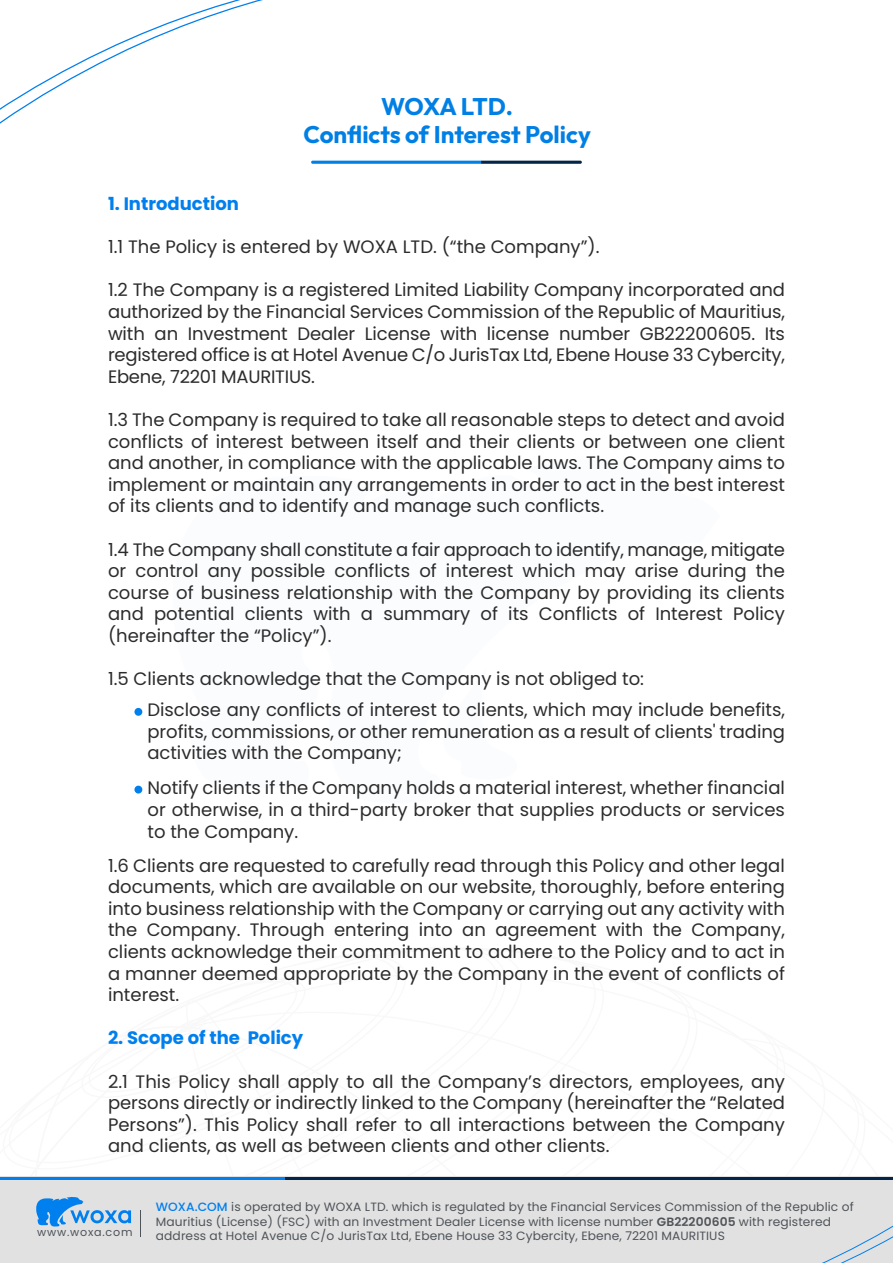
<style>
.page{position:relative;width:893px;height:1263px;background:#fff}
.page>*{position:absolute;margin:0;border:0;box-sizing:border-box;transform-origin:0 0}
.t1{font:700 24px/28.8px "Outfit";letter-spacing:-.005em;color:#007fe5;text-align:center}
.t2{font:18px/21.6px "Poppins";color:#2c2c2c;text-align:justify}
.t3{font:700 18px "Poppins";color:#007fee}
.t4{font:12px/14.7px "Poppins";letter-spacing:.005em;color:#4f5459}
.t5{font:10.95px "Poppins";letter-spacing:.07em;color:#4f5459}
.s1{font-weight:500;color:#007fee}
.s2{font-weight:600}
</style>
<div class="page">
<svg style="left:0;top:0;width:263px;height:124px"></svg>
<div style="left:0;top:1176px;width:893px;height:87px;background:#e1e1e1"></div>
<svg style="left:311px;top:161px;width:271px;height:3px"></svg>
<div style="left:134px;top:786px;width:8px;height:7px;background:#007fee;border-radius:50%"></div>
<div style="left:134px;top:708px;width:8px;height:8px;background:#007fee;border-radius:50%"></div>
<h1 class="t1" style="left:304px;top:93px;width:289px">WOXA LTD.<br>Conflicts of Interest Policy</h1>
<p class="t3" style="left:108px;top:193px;width:133px">1. Introduction</p>
<p class="t2" style="left:108px;top:236px;width:493px">1.1 The Policy is entered by WOXA LTD. (“the Company”).</p>
<p class="t2" style="left:108px;top:279px;width:678px">1.2 The Company is a registered Limited Liability Company incorporated and authorized by the Financial Services Commission of the Republic of Mauritius, with an Investment Dealer License with license number GB22200605. Its registered office is at Hotel Avenue C/o JurisTax Ltd, Ebene House 33 Cybercity, Ebene, 72201 MAURITIUS.</p>
<p class="t2" style="left:108px;top:409px;width:678px">1.3 The Company is required to take all reasonable steps to detect and avoid conflicts of interest between itself and their clients or between one client and another, in compliance with the applicable laws. The Company aims to implement or maintain any arrangements in order to act in the best interest of its clients and to identify and manage such conflicts.</p>
<p class="t2" style="left:108px;top:539px;width:678px">1.4 The Company shall constitute a fair approach to identify, manage, mitigate or control any possible conflicts of interest which may arise during the course of business relationship with the Company by providing its clients and potential clients with a summary of its Conflicts of Interest Policy (hereinafter the “Policy”).</p>
<p class="t2" style="left:108px;top:668px;width:538px">1.5 Clients acknowledge that the Company is not obliged to:</p>
<p class="t2" style="left:147px;top:699px;width:639px">Disclose any conflicts of interest to clients, which may include benefits, profits, commissions, or other remuneration as a result of clients' trading activities with the Company;</p>
<p class="t2" style="left:147px;top:777px;width:639px">Notify clients if the Company holds a material interest, whether financial or otherwise, in a third-party broker that supplies products or services to the Company.</p>
<p class="t2" style="left:108px;top:854px;width:678px">1.6 Clients are requested to carefully read through this Policy and other legal documents, which are available on our website, thoroughly, before entering into business relationship with the Company or carrying out any activity with the Company. Through entering into an agreement with the Company, clients acknowledge their commitment to adhere to the Policy and to act in a manner deemed appropriate by the Company in the event of conflicts of interest.</p>
<p class="t3" style="left:108px;top:1028px;width:197px">2. Scope of the Policy</p>
<p class="t2" style="left:108px;top:1070px;width:678px">2.1 This Policy shall apply to all the Company’s directors, employees, any persons directly or indirectly linked to the Company (hereinafter the “Related Persons”). This Policy shall refer to all interactions between the Company and clients, as well as between clients and other clients.</p>
<p class="t5" style="left:37px;top:1225px;width:97px">www.woxa.com</p>
<p class="t4" style="left:156px;top:1200px;width:699px"><span class="s1">WOXA.COM</span> is operated by WOXA LTD. which is regulated by the Financial Services Commission of the Republic of<br>Mauritius (License) (FSC) with an Investment Dealer License with license number <span class="s2">GB22200605</span> with registered address at Hotel Avenue C/o JurisTax Ltd, Ebene House 33 Cybercity, Ebene, 72201 MAURITIUS</p>
</div>
